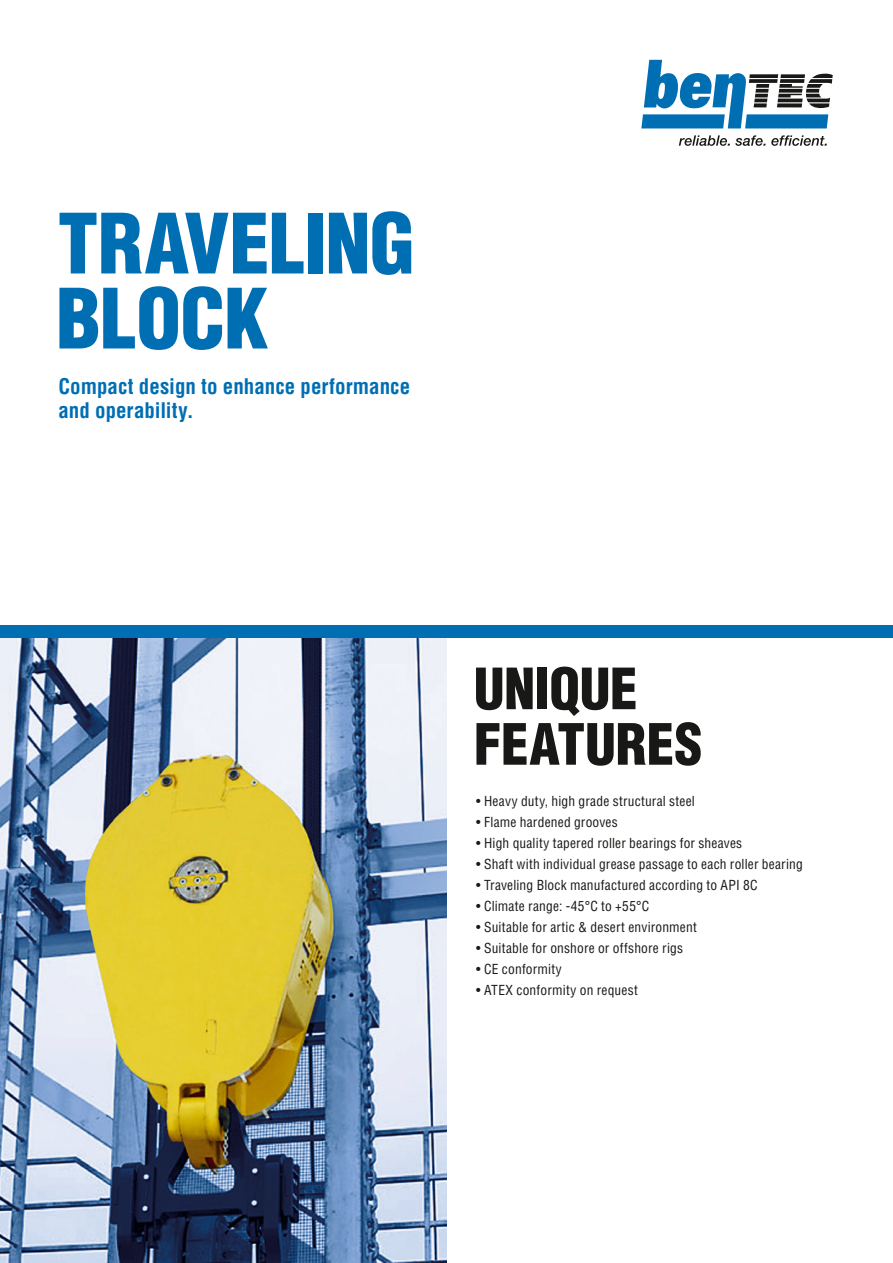
<style>
.page{position:relative;width:893px;height:1263px;background:#fff}
.page>*{position:absolute;margin:0;border:0;box-sizing:border-box;transform-origin:0 0}
.t1{font:900 condensed 81px/75px "Helvetica";letter-spacing:-.01em;color:#006eb3}
.t2{font:900 condensed 55.5px/55.5px "Helvetica";color:#181816}
.t3{font:700 condensed 21px/24px "Helvetica";color:#006eb3}
.t4{font:condensed 13.5px "Helvetica";letter-spacing:.015em;color:#181816}
</style>
<div class="page">
<img style="left:0;top:638px;width:446px;height:625px">
<div style="left:0;top:625px;width:893px;height:13px;background:#006eb3"></div>
<svg style="left:679px;top:135px;width:148px;height:11px"></svg>
<svg style="left:641px;top:60px;width:192px;height:68px"></svg>
<h1 class="t1" style="left:56px;top:205px;width:360px">TRAVELING<br>BLOCK</h1>
<h3 class="t3" style="left:58px;top:375px;width:353px">Compact design to enhance performance and operability.</h3>
<h2 class="t2" style="left:474px;top:660px;width:134px">UNIQUE<br>FEATURE</h2>
<h2 class="t2" style="left:675px;top:716px;width:29px">S</h2>
<p class="t4" style="left:476px;top:792px;width:220px">• Heavy duty, high grade structural steel</p>
<p class="t4" style="left:476px;top:813px;width:143px">• Flame hardened grooves</p>
<p class="t4" style="left:476px;top:834px;width:267px">• High quality tapered roller bearings for sheaves</p>
<p class="t4" style="left:476px;top:855px;width:328px">• Shaft with individual grease passage to each roller bearing</p>
<p class="t4" style="left:476px;top:876px;width:283px">• Traveling Block manufactured according to API 8C</p>
<p class="t4" style="left:476px;top:897px;width:174px">• Climate range: -45°C to +55°C</p>
<p class="t4" style="left:476px;top:918px;width:222px">• Suitable for artic &amp; desert environment</p>
<p class="t4" style="left:476px;top:939px;width:208px">• Suitable for onshore or offshore rigs</p>
<p class="t4" style="left:476px;top:960px;width:87px">• CE conformity</p>
<p class="t4" style="left:476px;top:981px;width:163px">• ATEX conformity on request</p>
</div>
